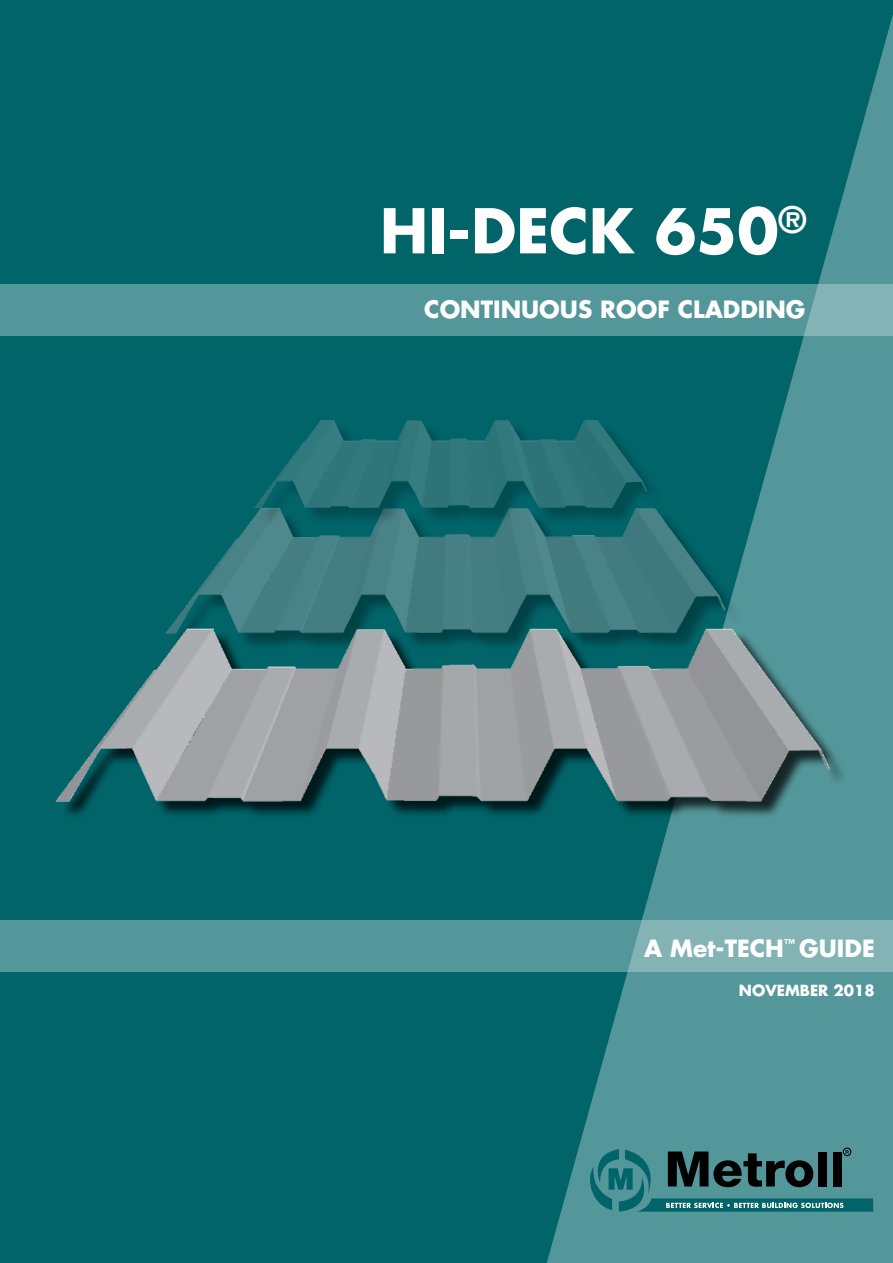
<style>
.page{position:relative;width:893px;height:1263px;background:#006469}
.page>*{position:absolute;margin:0;border:0;box-sizing:border-box;transform-origin:0 0}
.t1{font:700 60px "Futura";color:#fff}
.t2{font:700 23.25px "Futura";color:#fff}
.t3{font:700 15px "Futura";color:#fff}
</style>
<div class="page">
<div style="left:0;top:285px;width:893px;height:51px;background:#54979a"></div>
<svg style="left:543px;top:15px;width:350px;height:1248px"></svg>
<svg style="left:0;top:921px;width:893px;height:51px;background:#619fa1"></svg>
<div style="left:843px;top:1147px;width:8px;height:9px;border:1px solid #000;border-radius:50%"></div>
<svg style="left:584px;top:1149px;width:289px;height:63px"></svg>
<img style="left:203px;top:476px;width:555px;height:107px">
<img style="left:55px;top:583px;width:820px;height:263px">
<img style="left:235px;top:397px;width:435px;height:134px">
<h1 class="t1" style="left:380px;top:191px;width:428px">HI-DECK 650<sup>®</sup></h1>
<p class="t2" style="left:424px;top:293px;width:383px">CONTINUOUS ROOF CLADDING</p>
<p class="t2" style="left:644px;top:933px;width:232px">A Met-TECH<sup>™</sup> GUIDE</p>
<p class="t3" style="left:739px;top:980px;width:137px">NOVEMBER 2018</p>
</div>
